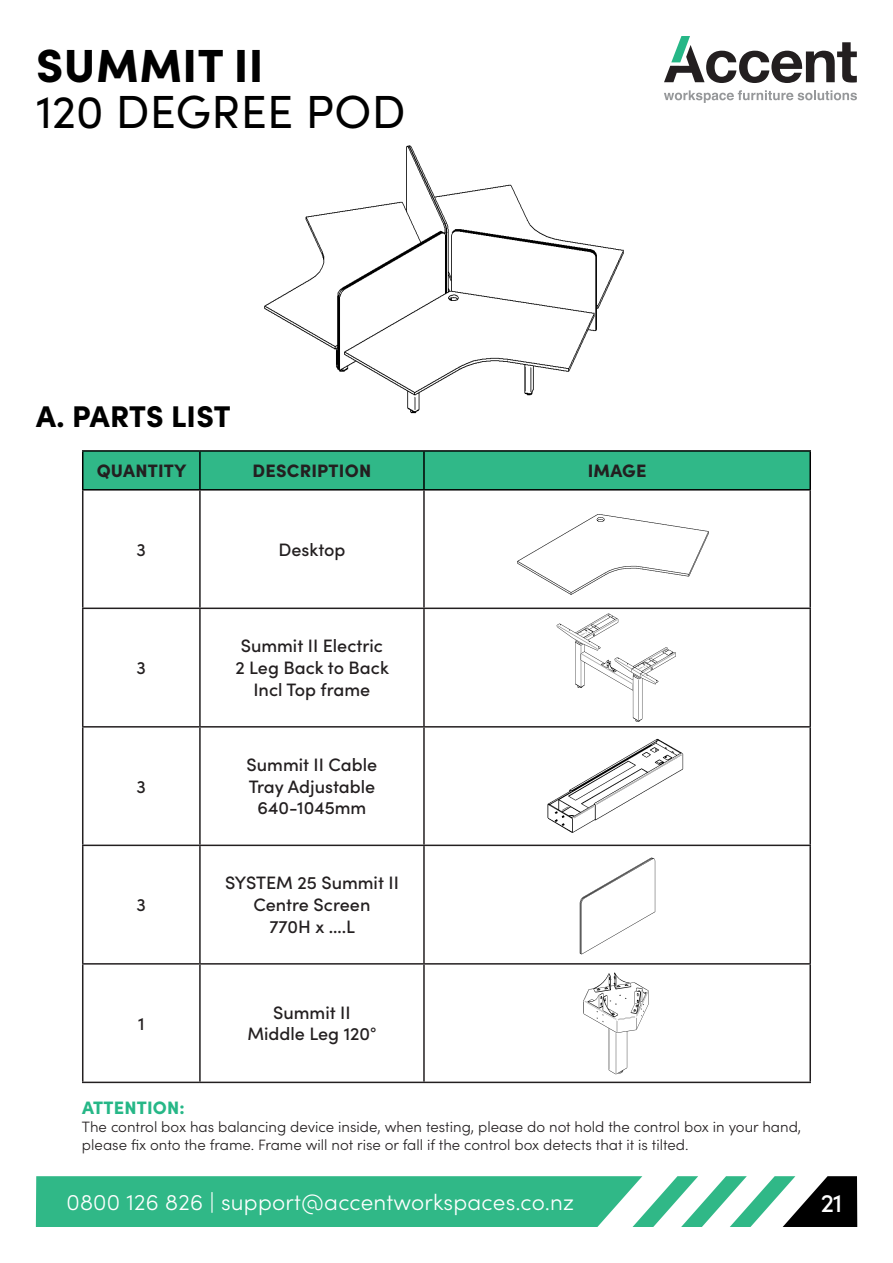
<style>
.page{position:relative;width:893px;height:1263px;background:#fff}
.page>*{position:absolute;margin:0;border:0;box-sizing:border-box;transform-origin:0 0}
.t1{font:46.5px "Sofia Pro";letter-spacing:.01em;color:#000}
.t2{font:900 46.5px "Sofia Pro";letter-spacing:.01em;color:#000}
.t3{font:900 30px "Sofia Pro";color:#000}
.t4{font:500 25.5px "Sofia Pro";color:#fff}
.t5{font:300 22.5px "Sofia Pro";letter-spacing:.01em;color:#fff}
.t6{font:500 18px/21.6px "Sofia Pro";color:#231f20;text-align:center}
.t7{font:900 18px "Sofia Pro";letter-spacing:.01em;color:#231f20}
.t8{font:900 18px "Sofia Pro";letter-spacing:.01em;color:#26b787}
.t9{font:300 15px/18px "Sofia Pro";color:#231f20}
</style>
<div class="page">
<svg style="left:36px;top:1176px;width:821px;height:51px;background:#4db791"></svg>
<svg style="left:664px;top:36px;width:193px;height:47px"></svg>
<svg style="left:664px;top:90px;width:193px;height:13px"></svg>
<div style="left:83px;top:452px;width:726px;height:37px;background:#30b888"></div>
<hr style="left:82px;top:490px;width:1px;height:117px;background:#231f20">
<hr style="left:199px;top:490px;width:2px;height:117px;background:#231f20">
<hr style="left:423px;top:490px;width:2px;height:117px;background:#231f20">
<hr style="left:809px;top:490px;width:2px;height:117px;background:#231f20">
<hr style="left:82px;top:607px;width:118px;height:2px;background:#231f20">
<hr style="left:82px;top:609px;width:1px;height:117px;background:#231f20">
<hr style="left:200px;top:607px;width:224px;height:2px;background:#231f20">
<hr style="left:199px;top:609px;width:2px;height:117px;background:#231f20">
<hr style="left:424px;top:607px;width:387px;height:2px;background:#231f20">
<hr style="left:423px;top:609px;width:2px;height:117px;background:#231f20">
<hr style="left:809px;top:609px;width:2px;height:117px;background:#231f20">
<hr style="left:82px;top:726px;width:118px;height:1px;background:#231f20">
<hr style="left:82px;top:727px;width:1px;height:117px;background:#231f20">
<hr style="left:200px;top:726px;width:224px;height:1px;background:#231f20">
<hr style="left:199px;top:727px;width:2px;height:117px;background:#231f20">
<hr style="left:424px;top:726px;width:387px;height:1px;background:#231f20">
<hr style="left:423px;top:727px;width:2px;height:117px;background:#231f20">
<hr style="left:809px;top:727px;width:2px;height:117px;background:#231f20">
<hr style="left:82px;top:844px;width:118px;height:2px;background:#231f20">
<hr style="left:82px;top:846px;width:1px;height:117px;background:#231f20">
<hr style="left:200px;top:844px;width:224px;height:2px;background:#231f20">
<hr style="left:199px;top:846px;width:2px;height:117px;background:#231f20">
<hr style="left:424px;top:844px;width:387px;height:2px;background:#231f20">
<hr style="left:423px;top:846px;width:2px;height:117px;background:#231f20">
<hr style="left:809px;top:846px;width:2px;height:117px;background:#231f20">
<hr style="left:82px;top:963px;width:118px;height:1px;background:#231f20">
<hr style="left:82px;top:964px;width:1px;height:117px;background:#231f20">
<hr style="left:200px;top:963px;width:224px;height:1px;background:#231f20">
<hr style="left:199px;top:964px;width:2px;height:117px;background:#231f20">
<hr style="left:424px;top:963px;width:387px;height:1px;background:#231f20">
<hr style="left:423px;top:964px;width:2px;height:117px;background:#231f20">
<hr style="left:809px;top:964px;width:2px;height:117px;background:#231f20">
<hr style="left:82px;top:1081px;width:118px;height:2px;background:#231f20">
<hr style="left:200px;top:1081px;width:224px;height:2px;background:#231f20">
<hr style="left:424px;top:1081px;width:387px;height:2px;background:#231f20">
<hr style="left:423px;top:452px;width:2px;height:37px;background:#000">
<hr style="left:82px;top:450px;width:118px;height:2px;background:#000">
<hr style="left:82px;top:452px;width:1px;height:37px;background:#000">
<hr style="left:82px;top:489px;width:118px;height:1px;background:#000">
<hr style="left:200px;top:450px;width:224px;height:2px;background:#000">
<hr style="left:424px;top:450px;width:387px;height:2px;background:#000">
<hr style="left:809px;top:452px;width:2px;height:37px;background:#000">
<hr style="left:200px;top:489px;width:224px;height:1px;background:#000">
<hr style="left:424px;top:489px;width:387px;height:1px;background:#000">
<hr style="left:199px;top:452px;width:2px;height:37px;background:#000">
<img style="left:264px;top:145px;width:360px;height:269px">
<img style="left:517px;top:514px;width:192px;height:81px">
<img style="left:556px;top:609px;width:123px;height:104px">
<img style="left:541px;top:713px;width:152px;height:120px">
<img style="left:579px;top:857px;width:77px;height:98px">
<img style="left:583px;top:972px;width:66px;height:103px">
<p class="t2" style="left:36px;top:29px;width:229px">SUMMIT II</p>
<p class="t1" style="left:36px;top:78px;width:371px">120 DEGREE POD</p>
<p class="t3" style="left:36px;top:392px;width:196px">A. PARTS LIST</p>
<p class="t7" style="left:97px;top:456px;width:91px">QUANTITY</p>
<p class="t7" style="left:253px;top:456px;width:120px">DESCRIPTION</p>
<p class="t7" style="left:588px;top:456px;width:60px">IMAGE</p>
<p class="t6" style="left:137px;top:537px;width:11px">3</p>
<p class="t6" style="left:278px;top:537px;width:69px">Desktop</p>
<p class="t6" style="left:137px;top:656px;width:11px">3</p>
<p class="t6" style="left:137px;top:774px;width:11px">3</p>
<p class="t6" style="left:137px;top:893px;width:11px">3</p>
<p class="t6" style="left:138px;top:1011px;width:8px">1</p>
<p class="t6" style="left:241px;top:634px;width:144px">Summit II Electric</p>
<p class="t6" style="left:235px;top:656px;width:155px">2 Leg Back to Back</p>
<p class="t6" style="left:254px;top:677px;width:118px">Incl Top frame</p>
<p class="t6" style="left:247px;top:753px;width:132px">Summit II Cable</p>
<p class="t6" style="left:249px;top:774px;width:128px">Tray Adjustable</p>
<p class="t6" style="left:258px;top:796px;width:110px">640-1045mm</p>
<p class="t6" style="left:225px;top:871px;width:175px">SYSTEM 25 Summit II<br>Centre Screen</p>
<p class="t6" style="left:269px;top:914px;width:87px">770H x ….L</p>
<p class="t6" style="left:273px;top:1000px;width:79px">Summit II</p>
<p class="t6" style="left:247px;top:1022px;width:131px">Middle Leg 120°</p>
<p class="t8" style="left:82px;top:1093px;width:104px">ATTENTION:</p>
<p class="t9" style="left:82px;top:1116px;width:721px">The control box has balancing device inside, when testing, please do not hold the control box in your hand, please fix onto the frame. Frame will not rise or fall if the control box detects that it is tilted.</p>
<h3 class="t5" style="left:66px;top:1185px;width:509px">0800 126 826 | support@accentworkspaces.co.nz</h3>
<h3 class="t4" style="left:821px;top:1184px;width:23px">21</h3>
</div>
